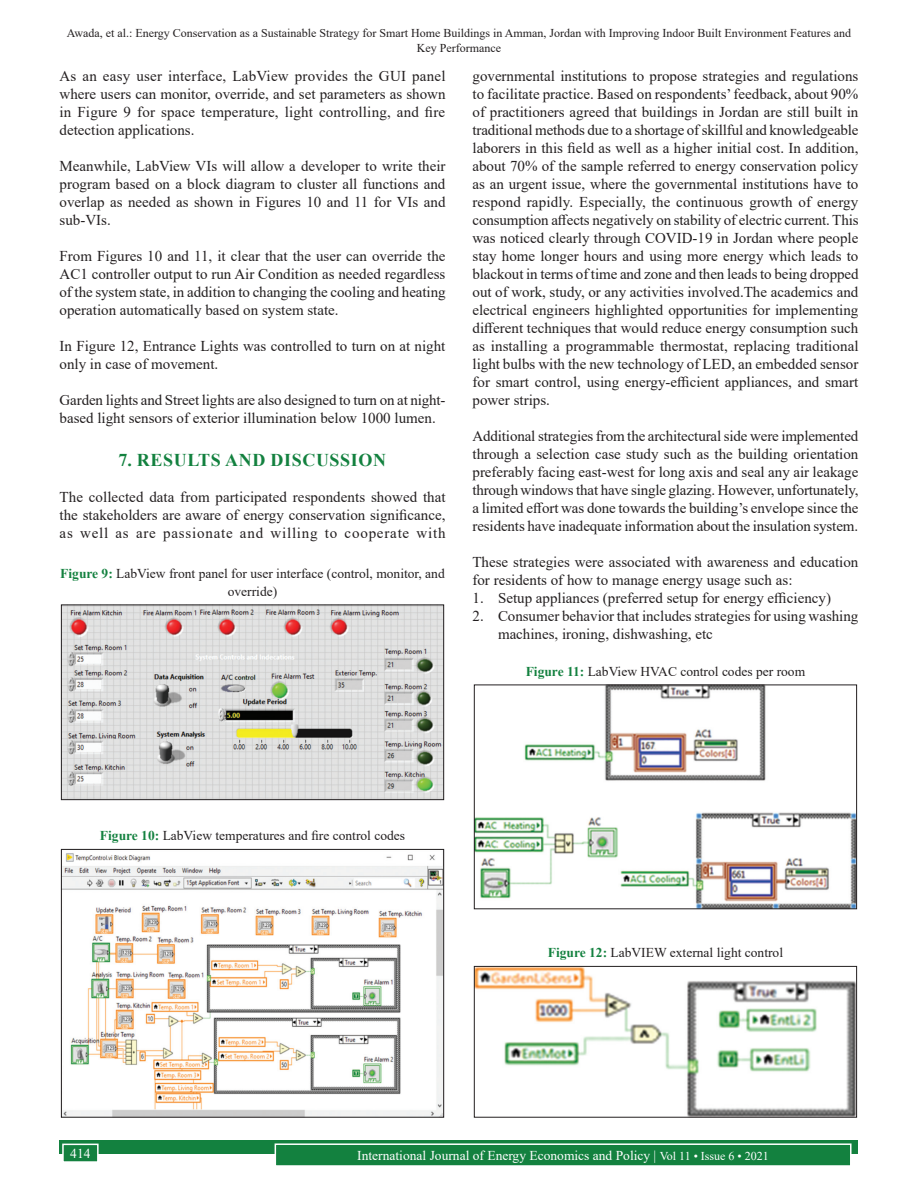
<style>
.page{position:relative;width:918px;height:1188px;background:#fff}
.page>*{position:absolute;margin:0;border:0;box-sizing:border-box;transform-origin:0 0}
.t1{font:700 18px "Times New Roman";letter-spacing:.035em;color:#13813f}
.TX{font:15px/18px "Times New Roman";color:#231f20;text-align:justify}
.L{font:15px/18px "Times New Roman";color:#231f20}
.TX_No_AfterSpace{font:15px/18px "Times New Roman";color:#231f20}
.FGC{font:13.5px/18px "Times New Roman";color:#231f20;text-align:center}
.t2{font:13.5px "Times New Roman";color:#fff}
.t3{font:12px/15px "Times New Roman";color:#231f20;text-align:center}
.s1{font-weight:700;color:#13813f}
.s2{font-size:12px}
</style>
<div class="page">
<div style="left:60px;top:1140px;width:798px;height:13px;background:#13813f"></div>
<div style="left:275px;top:1144px;width:576px;height:22px;background:#13813f"></div>
<div style="left:275px;top:1143px;width:577px;height:24px;border:2px solid #fff"></div>
<div style="left:63px;top:1144px;width:35px;height:18px;background:#13813f"></div>
<div style="left:62px;top:1144px;width:37px;height:19px;border:2px solid #fff"></div>
<img style="left:63px;top:853px;width:379px;height:262px">
<div style="left:61px;top:849px;width:383px;height:268px;border:1px solid #231f20"></div>
<img style="left:63px;top:607px;width:379px;height:191px">
<div style="left:61px;top:605px;width:383px;height:195px;border:1px solid #231f20"></div>
<img style="left:476px;top:687px;width:379px;height:220px">
<div style="left:474px;top:685px;width:383px;height:224px;border:1px solid #231f20"></div>
<img style="left:476px;top:968px;width:379px;height:147px">
<div style="left:474px;top:966px;width:383px;height:151px;border:1px solid #231f20"></div>
<p class="t3" style="left:67px;top:25px;width:786px">Awada, et al.: Energy Conservation as a Sustainable Strategy for Smart Home Buildings in Amman, Jordan with Improving Indoor Built Environment Features and<br>Key Performance</p>
<p class="TX" style="left:60px;top:66px;width:387px">As an easy user interface, LabView provides the GUI panel where users can monitor, override, and set parameters as shown in Figure 9 for space temperature, light controlling, and fire detection applications.</p>
<p class="TX" style="left:60px;top:156px;width:387px">Meanwhile, LabView VIs will allow a developer to write their program based on a block diagram to cluster all functions and overlap as needed as shown in Figures 10 and 11 for VIs and sub-VIs.</p>
<p class="TX" style="left:60px;top:246px;width:388px">From Figures 10 and 11, it clear that the user can override the AC1 controller output to run Air Condition as needed regardless of the system state, in addition to changing the cooling and heating operation automatically based on system state.</p>
<p class="TX" style="left:60px;top:336px;width:387px">In Figure 12, Entrance Lights was controlled to turn on at night only in case of movement.</p>
<p class="TX" style="left:60px;top:390px;width:388px">Garden lights and Street lights are also designed to turn on at night&shy;based light sensors of exterior illumination below 1000 lumen.</p>
<h1 class="t1" style="left:118px;top:447px;width:269px">7. RESULTS AND DISCUSSION</h1>
<p class="TX" style="left:60px;top:487px;width:388px">The collected data from participated respondents showed that the stakeholders are aware of energy conservation significance, as well as are passionate and willing to cooperate with</p>
<p class="FGC" style="left:60px;top:564px;width:386px"><span class="s1">Figure 9:</span> LabView front panel for user interface (control, monitor, and override)</p>
<p class="TX" style="left:472px;top:66px;width:388px">governmental institutions to propose strategies and regulations to facilitate practice. Based on respondents’ feedback, about 90% of practitioners agreed that buildings in Jordan are still built in traditional methods due to a shortage of skillful and knowledgeable laborers in this field as well as a higher initial cost. In addition, about 70% of the sample referred to energy conservation policy as an urgent issue, where the governmental institutions have to respond rapidly. Especially, the continuous growth of energy consumption affects negatively on stability of electric current. This was noticed clearly through COVID-19 in Jordan where people stay home longer hours and using more energy which leads to blackout in terms of time and zone and then leads to being dropped out of work, study, or any activities involved.The academics and electrical engineers highlighted opportunities for implementing different techniques that would reduce energy consumption such as installing a programmable thermostat, replacing traditional light bulbs with the new technology of LED, an embedded sensor for smart control, using energy-efficient appliances, and smart power strips.</p>
<p class="TX" style="left:472px;top:426px;width:388px">Additional strategies from the architectural side were implemented through a selection case study such as the building orientation preferably facing east-west for long axis and seal any air leakage through windows that have single glazing. However, unfortunately, a limited effort was done towards the building’s envelope since the residents have inadequate information about the insulation system.</p>
<p class="TX_No_AfterSpace" style="left:472px;top:552px;width:387px">These strategies were associated with awareness and education for residents of how to manage energy usage such as:</p>
<p class="L" style="left:472px;top:588px;width:360px">1. Setup appliances (preferred setup for energy efficiency)</p>
<p class="L" style="left:498px;top:606px;width:362px;text-indent:-26px">2. Consumer behavior that includes strategies for using washing machines, ironing, dishwashing, etc</p>
<p class="FGC" style="left:526px;top:662px;width:281px"><span class="s1">Figure 11:</span> LabView HVAC control codes per room</p>
<p class="FGC" style="left:100px;top:826px;width:307px"><span class="s1">Figure 10:</span> LabView temperatures and fire control codes</p>
<p class="FGC" style="left:548px;top:943px;width:237px"><span class="s1">Figure 12:</span> LabVIEW external light control</p>
<p class="t2" style="left:70px;top:1144px;width:22px">414</p>
<p class="t2" style="left:357px;top:1146px;width:413px">International Journal of Energy Economics and Policy | <span class="s2">Vol 11 • Issue 6 • 2021</span></p>
</div>
